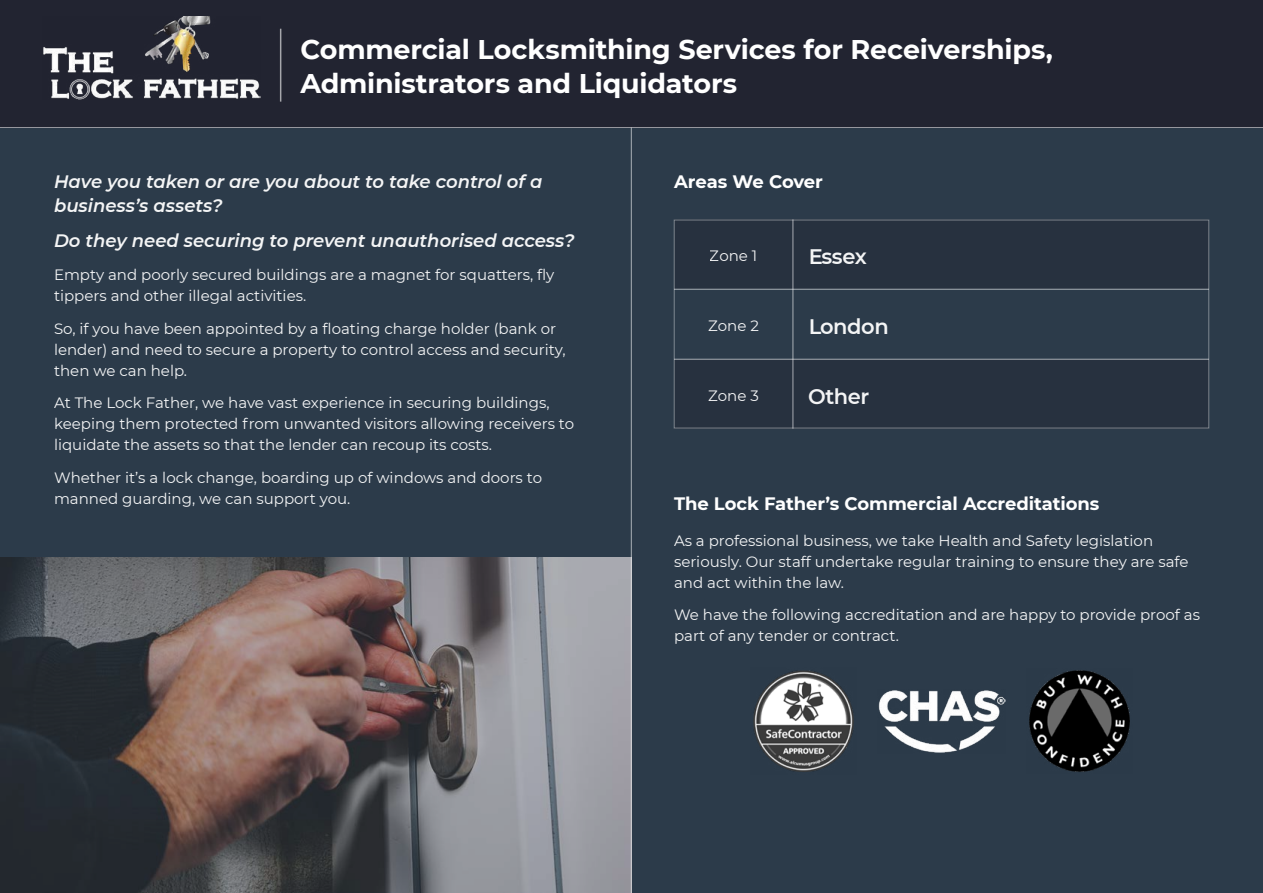
<style>
.page{position:relative;width:1263px;height:893px;background:#2c3b4a}
.page>*{position:absolute;margin:0;border:0;box-sizing:border-box;transform-origin:0 0}
.t1{font:700 27px/34.5px "Montserrat";letter-spacing:-.01em;color:#fff}
.t2{font:600 21px "Montserrat";letter-spacing:-.02em;color:#fff}
.t3{font:italic 600 18px/24px "Montserrat";color:#fff}
.t4{font:700 18px "Montserrat";letter-spacing:-.005em;color:#fff}
.t5{font:15px/21px "Montserrat";color:#fff}
</style>
<div class="page">
<div style="left:674px;top:359px;width:535px;height:70px;background:#27313f"></div>
<div style="left:674px;top:219px;width:535px;height:70px;background:#27313f"></div>
<div style="left:0;top:0;width:1263px;height:128px;background:#222431"></div>
<img style="left:43px;top:16px;width:218px;height:84px">
<hr style="left:280px;top:29px;width:1px;height:73px;background:#fff">
<hr style="left:0;top:127px;width:1263px;height:1px;background:#fff">
<img style="left:878px;top:690px;width:127px;height:63px">
<img style="left:753px;top:670px;width:101px;height:102px">
<img style="left:1029px;top:670px;width:101px;height:102px">
<img style="left:0;top:557px;width:631px;height:336px">
<hr style="left:631px;top:128px;width:1px;height:765px;background:#fff">
<hr style="left:793px;top:219px;width:1px;height:210px;background:#fff">
<hr style="left:674px;top:359px;width:535px;height:1px;background:#fff">
<hr style="left:674px;top:289px;width:535px;height:1px;background:#fff">
<h1 class="t1" style="left:300px;top:31px;width:754px">Commercial Locksmithing Services for Receiverships,<br>Administrators and Liquidators</h1>
<p class="t3" style="left:54px;top:168px;width:490px">Have you taken or are you about to take control of a business’s assets?</p>
<p class="t3" style="left:54px;top:228px;width:522px">Do they need securing to prevent unauthorised access?</p>
<p class="t5" style="left:54px;top:264px;width:502px">Empty and poorly secured buildings are a magnet for squatters, fly tippers and other illegal activities.</p>
<p class="t5" style="left:54px;top:317px;width:513px">So, if you have been appointed by a floating charge holder (bank or lender) and need to secure a property to control access and security, then we can help.</p>
<p class="t5" style="left:54px;top:392px;width:522px">At The Lock Father, we have vast experience in securing buildings, keeping them protected from unwanted visitors allowing receivers to liquidate the assets so that the lender can recoup its costs.</p>
<p class="t5" style="left:54px;top:467px;width:490px">Whether it’s a lock change, boarding up of windows and doors to manned guarding, we can support you.</p>
<p class="t4" style="left:674px;top:168px;width:150px">Areas We Cover</p>
<p class="t5" style="left:710px;top:245px;width:49px">Zone 1</p>
<h2 class="t2" style="left:808px;top:242px;width:60px">Essex</h2>
<p class="t5" style="left:708px;top:315px;width:52px">Zone 2</p>
<h2 class="t2" style="left:808px;top:312px;width:82px">London</h2>
<p class="t5" style="left:708px;top:385px;width:52px">Zone 3</p>
<h2 class="t2" style="left:808px;top:382px;width:63px">Other</h2>
<p class="t4" style="left:674px;top:490px;width:427px">The Lock Father’s Commercial Accreditations</p>
<p class="t5" style="left:674px;top:529px;width:516px">As a professional business, we take Health and Safety legislation seriously. Our staff undertake regular training to ensure they are safe and act within the law.</p>
<p class="t5" style="left:674px;top:604px;width:527px">We have the following accreditation and are happy to provide proof as part of any tender or contract.</p>
</div>
